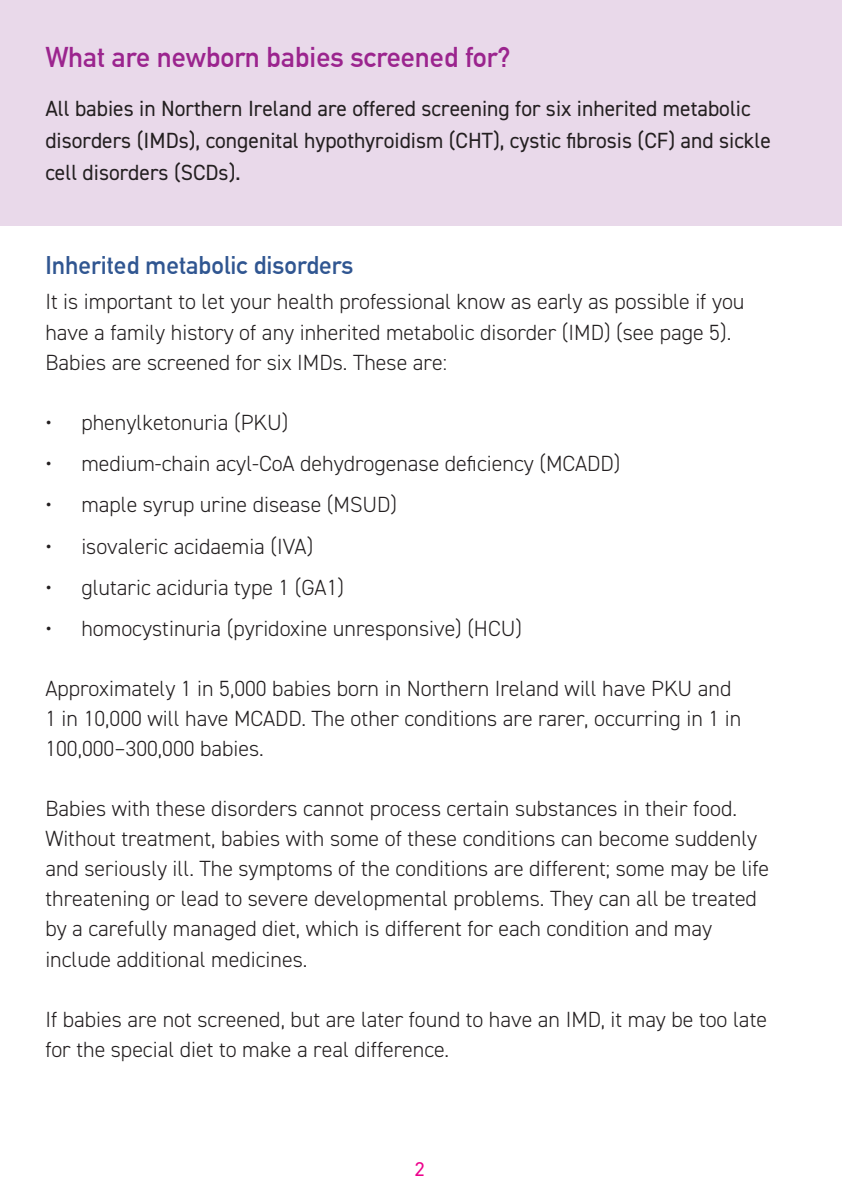
<style>
.page{position:relative;width:842px;height:1191px;background:#fff}
.page>*{position:absolute;margin:0;border:0;box-sizing:border-box;transform-origin:0 0}
.t1{font:700 28px "DIN Alternate";color:#9b248e}
.t2{font:700 25px "DIN Alternate";color:#305691}
.t3{font:300 22px/30px "DIN2014";color:#231f20}
.t4{font:22px/32px "DIN2014";color:#231f20}
.t5{font:20px "DIN2014";color:#ed028c}
</style>
<div class="page">
<div style="left:0;top:0;width:842px;height:225px;background:#e9d9ea"></div>
<p class="t1" style="left:45px;top:36px;width:467px">What are newborn babies screened for?</p>
<p class="t4" style="left:45px;top:92px;width:727px">All babies in Northern Ireland are offered screening for six inherited metabolic disorders (IMDs), congenital hypothyroidism (CHT), cystic fibrosis (CF) and sickle cell disorders (SCDs).</p>
<p class="t2" style="left:45px;top:246px;width:310px">Inherited metabolic disorders</p>
<p class="t3" style="left:45px;top:287px;width:701px">It is important to let your health professional know as early as possible if you have a family history of any inherited metabolic disorder (IMD) (see page 5).<br>Babies are screened for six IMDs. These are:</p>
<p class="t3" style="left:45px;top:407px;width:245px">• phenylketonuria (PKU)</p>
<p class="t3" style="left:45px;top:448px;width:577px">• medium-chain acyl-CoA dehydrogenase deficiency (MCADD)</p>
<p class="t3" style="left:45px;top:490px;width:353px">• maple syrup urine disease (MSUD)</p>
<p class="t3" style="left:45px;top:531px;width:270px">• isovaleric acidaemia (IVA)</p>
<p class="t3" style="left:45px;top:572px;width:300px">• glutaric aciduria type 1 (GA1)</p>
<p class="t3" style="left:45px;top:614px;width:478px">• homocystinuria (pyridoxine unresponsive) (HCU)</p>
<p class="t3" style="left:45px;top:674px;width:697px">Approximately 1 in 5,000 babies born in Northern Ireland will have PKU and<br>1 in 10,000 will have MCADD. The other conditions are rarer, occurring in 1 in<br>100,000–300,000 babies.</p>
<p class="t3" style="left:45px;top:794px;width:725px">Babies with these disorders cannot process certain substances in their food.<br>Without treatment, babies with some of these conditions can become suddenly and seriously ill. The symptoms of the conditions are different; some may be life threatening or lead to severe developmental problems. They can all be treated by a carefully managed diet, which is different for each condition and may include additional medicines.</p>
<p class="t3" style="left:45px;top:1004px;width:723px">If babies are not screened, but are later found to have an IMD, it may be too late for the special diet to make a real difference.</p>
<p class="t5" style="left:415px;top:1157px;width:11px">2</p>
</div>
